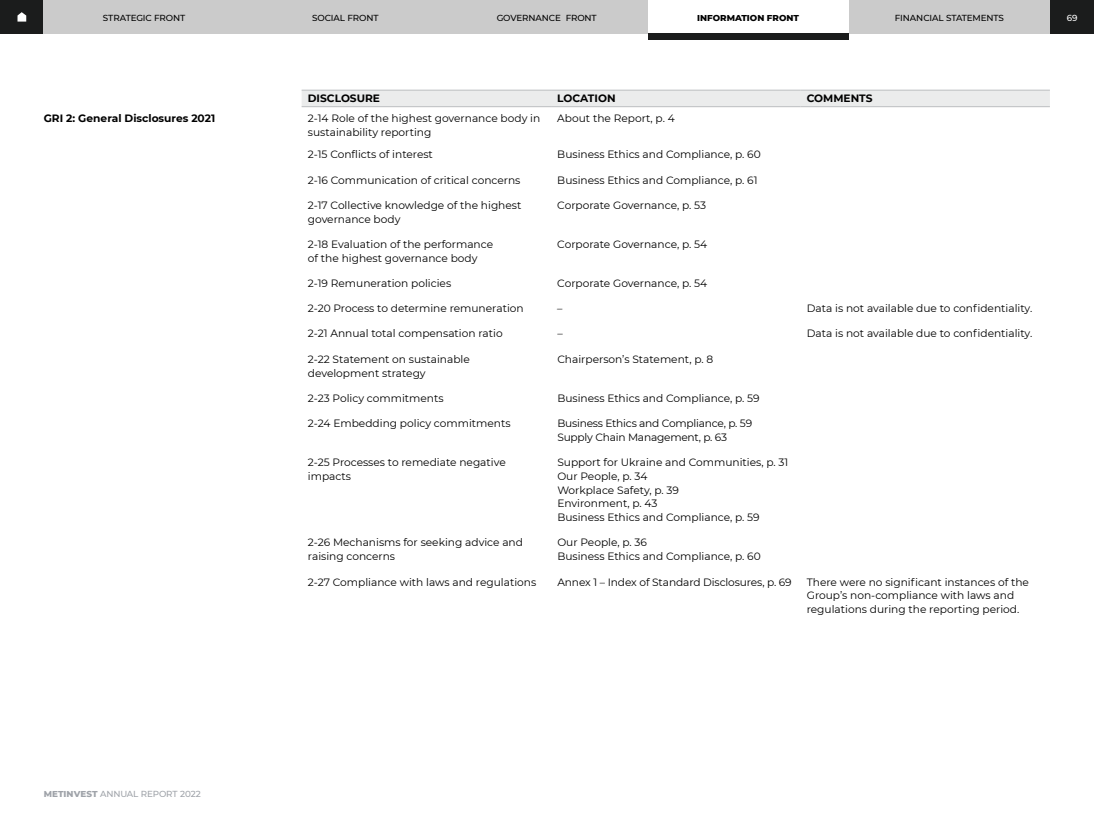
<style>
.page{position:relative;width:1094px;height:819px;background:#fff}
.page>*{position:absolute;margin:0;border:0;box-sizing:border-box;transform-origin:0 0}
.t1{font:10.62px/13.8px "Montserrat";color:#000}
.t2{font:10.62px/13.8px "Montserrat";letter-spacing:-.02em;color:#000}
.t3{font:700 10.62px "Montserrat";color:#000}
.t4{font:italic 10.62px "Montserrat";color:#000}
.t5{font:500 8.75px "Montserrat";letter-spacing:-.01em;color:#000}
.t6{font:500 8.75px "Montserrat";letter-spacing:-.01em;color:#9fa3a9}
.t7{font:800 8.75px "Montserrat";color:#000}
.t8{font:500 8.75px "Montserrat";color:#fff}
.s1{font-weight:800}
</style>
<div class="page">
<div style="left:302px;top:91px;width:748px;height:15px;background:#ebecec"></div>
<hr style="left:302px;top:90px;width:249px;height:1px;background:#bcbec0">
<hr style="left:551px;top:90px;width:249px;height:1px;background:#bcbec0">
<hr style="left:800px;top:90px;width:250px;height:1px;background:#bcbec0">
<hr style="left:302px;top:106px;width:249px;height:1px;background:#bcbec0">
<hr style="left:551px;top:106px;width:249px;height:1px;background:#bcbec0">
<hr style="left:800px;top:106px;width:250px;height:1px;background:#bcbec0">
<div style="left:1050px;top:0;width:44px;height:34px;background:#1b1c1c"></div>
<div style="left:0;top:0;width:44px;height:34px;background:#1b1c1c"></div>
<div style="left:44px;top:0;width:1006px;height:34px;background:#cbcbcb"></div>
<div style="left:648px;top:0;width:200px;height:34px;background:#fff"></div>
<div style="left:648px;top:34px;width:200px;height:6px;background:#1b1c1c"></div>
<svg style="left:18px;top:12px;width:8px;height:10px"></svg>
<p class="t5" style="left:103px;top:12px;width:84px">STRATEGIC FRONT</p>
<p class="t5" style="left:312px;top:12px;width:68px">SOCIAL FRONT</p>
<p class="t5" style="left:497px;top:12px;width:102px">GOVERNANCE FRONT</p>
<p class="t7" style="left:697px;top:11px;width:103px">INFORMATION FRONT</p>
<p class="t5" style="left:895px;top:12px;width:111px">FINANCIAL STATEMENTS</p>
<p class="t8" style="left:1066px;top:12px;width:12px">69</p>
<p class="t3" style="left:308px;top:91px;width:74px">DISCLOSURE</p>
<p class="t3" style="left:557px;top:91px;width:60px">LOCATION</p>
<p class="t3" style="left:807px;top:91px;width:67px">СOMMENTS</p>
<p class="t3" style="left:44px;top:111px;width:173px">GRI 2: General Disclosures 2021</p>
<p class="t1" style="left:308px;top:111px;width:234px">2-14 Role of the highest governance body in sustainability reporting</p>
<p class="t1" style="left:557px;top:111px;width:119px">About the Report, p. 4</p>
<p class="t1" style="left:308px;top:147px;width:127px">2-15 Conflicts of interest</p>
<p class="t1" style="left:557px;top:147px;width:205px">Business Ethics and Compliance, p. 60</p>
<p class="t1" style="left:308px;top:172px;width:214px">2-16 Communication of critical concerns</p>
<p class="t1" style="left:557px;top:172px;width:202px">Business Ethics and Compliance, p. 61</p>
<p class="t1" style="left:308px;top:198px;width:215px">2-17 Collective knowledge of the highest governance body</p>
<p class="t1" style="left:557px;top:198px;width:150px">Corporate Governance, p. 53</p>
<p class="t1" style="left:308px;top:237px;width:187px">2-18 Evaluation of the performance of the highest governance body</p>
<p class="t1" style="left:557px;top:237px;width:151px">Corporate Governance, p. 54</p>
<p class="t1" style="left:308px;top:276px;width:145px">2-19 Remuneration policies</p>
<p class="t1" style="left:557px;top:276px;width:151px">Corporate Governance, p. 54</p>
<p class="t1" style="left:308px;top:301px;width:217px">2-20 Process to determine remuneration</p>
<p class="t4" style="left:557px;top:301px;width:7px">–</p>
<p class="t1" style="left:807px;top:301px;width:227px">Data is not available due to confidentiality.</p>
<p class="t1" style="left:308px;top:326px;width:196px">2-21 Annual total compensation ratio</p>
<p class="t4" style="left:557px;top:326px;width:7px">–</p>
<p class="t1" style="left:807px;top:326px;width:227px">Data is not available due to confidentiality.</p>
<p class="t1" style="left:308px;top:352px;width:163px">2-22 Statement on sustainable development strategy</p>
<p class="t1" style="left:557px;top:352px;width:157px">Chairperson’s Statement, p. 8</p>
<p class="t1" style="left:308px;top:391px;width:137px">2-23 Policy commitments</p>
<p class="t1" style="left:557px;top:391px;width:204px">Business Ethics and Compliance, p. 59</p>
<p class="t1" style="left:308px;top:416px;width:204px">2-24 Embedding policy commitments</p>
<p class="t2" style="left:557px;top:416px;width:196px">Business Ethics and Compliance, p. 59<br>Supply Chain Management, p. 63</p>
<p class="t1" style="left:308px;top:455px;width:199px">2-25 Processes to remediate negative impacts</p>
<p class="t1" style="left:557px;top:455px;width:232px">Support for Ukraine and Communities, p. 31<br>Our People, p. 34<br>Workplace Safety, p. 39<br>Environment, p. 43<br>Business Ethics and Compliance, p. 59</p>
<p class="t1" style="left:308px;top:535px;width:217px">2-26 Mechanisms for seeking advice and raising concerns</p>
<p class="t1" style="left:557px;top:535px;width:205px">Our People, p. 36<br>Business Ethics and Compliance, p. 60</p>
<p class="t1" style="left:308px;top:574px;width:230px">2-27 Compliance with laws and regulations</p>
<p class="t1" style="left:557px;top:574px;width:236px">Annex 1 – Index of Standard Disclosures, p. 69</p>
<p class="t1" style="left:807px;top:574px;width:224px">There were no significant instances of the<br>Group’s non-compliance with laws and regulations during the reporting period.</p>
<p class="t6" style="left:44px;top:788px;width:159px"><span class="s1">METINVEST</span> ANNUAL REPORT 2022</p>
</div>
